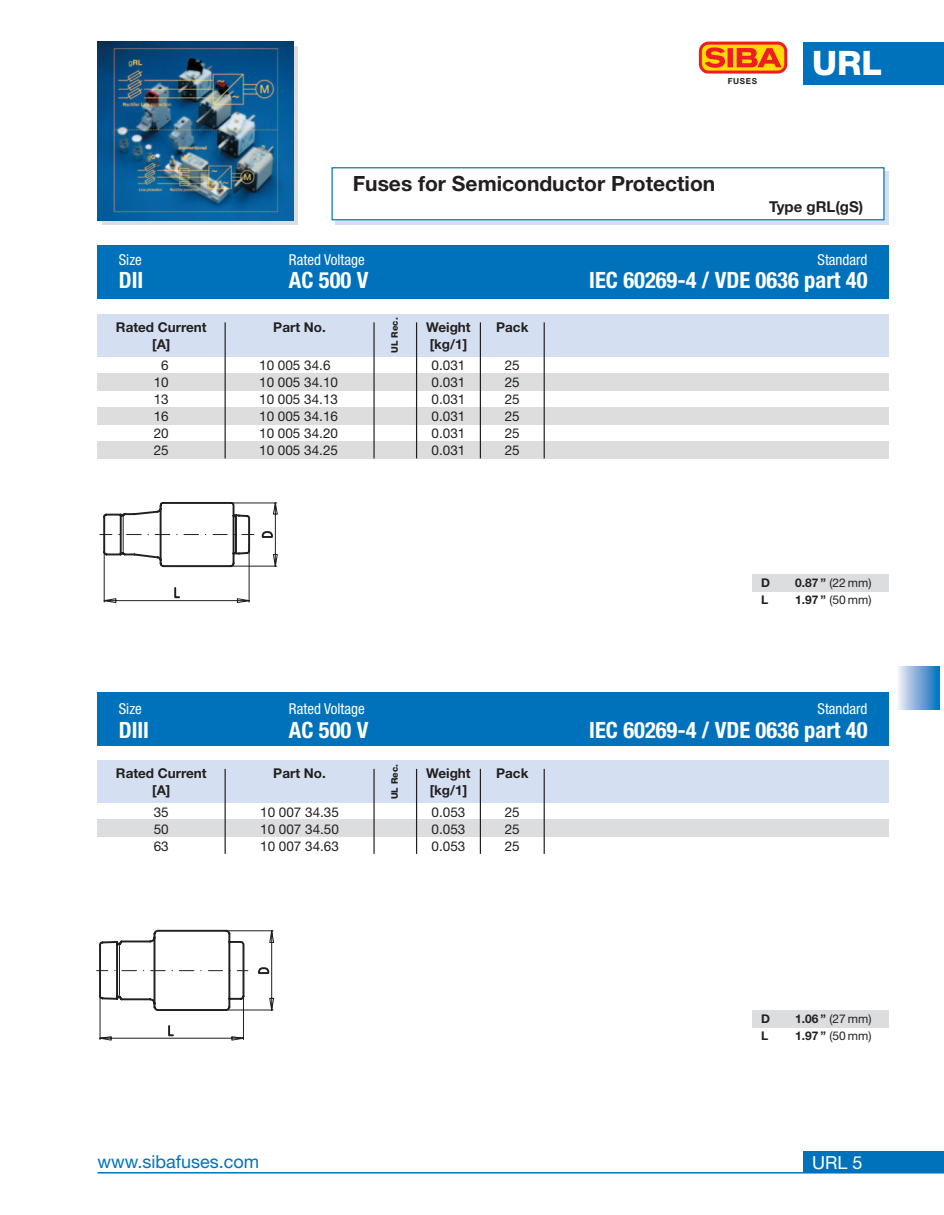
<style>
.page{position:relative;width:944px;height:1215px;background:#fff}
.page>*{position:absolute;margin:0;border:0;box-sizing:border-box;transform-origin:0 0}
.t1{font:800 33.75px "Helvetica Neue";color:#fff}
.t2{font:700 condensed 22.5px "Helvetica Neue";color:#fff}
.t3{font:700 21px "Helvetica Neue";color:#231f20}
.t4{font:18px "Helvetica Neue";color:#0072bc}
.t5{font:18px "Helvetica Neue";color:#fff}
.t6{font:condensed 15px "Helvetica Neue";color:#fff}
.t7{font:700 15px "Helvetica Neue";color:#231f20}
.t8{font:13.5px "Helvetica Neue";color:#231f20}
.t9{font:700 13.5px "Helvetica Neue";color:#231f20}
.t10{font:12px "Helvetica Neue";color:#231f20}
.t11{font:700 12px "Helvetica Neue";color:#231f20}
.t12{font:800 9px "Helvetica Neue";color:#231f20}
.t13{font:700 8.25px "Helvetica Neue";letter-spacing:.085em;color:#231f20}
.s1{font-weight:700}
</style>
<div class="page">
<div style="left:97px;top:407px;width:791px;height:17px;background:#dcdddf"></div>
<div style="left:97px;top:441px;width:791px;height:17px;background:#dcdddf"></div>
<div style="left:803px;top:42px;width:141px;height:42px;background:#0072bc"></div>
<div style="left:803px;top:1152px;width:141px;height:21px;background:#0072bc"></div>
<hr style="left:97px;top:1172px;width:847px;height:2px;background:#0072bc">
<img style="left:698px;top:41px;width:90px;height:33px">
<div style="left:897px;top:667px;width:42px;height:42px;background:linear-gradient(to right,#f9eef8,#0d73be)"></div>
<svg style="left:102px;top:46px;width:195px;height:179px;background:#adc1d1"></svg>
<img style="left:97px;top:42px;width:196px;height:178px">
<div style="left:97px;top:314px;width:791px;height:42px;background:#d4e0f1"></div>
<div style="left:97px;top:373px;width:791px;height:17px;background:#dcdddf"></div>
<div style="left:97px;top:246px;width:791px;height:53px;background:#0072bc"></div>
<hr style="left:224px;top:322px;width:2px;height:136px;background:#231f20">
<hr style="left:373px;top:322px;width:1px;height:136px;background:#231f20">
<hr style="left:480px;top:322px;width:1px;height:136px;background:#231f20">
<hr style="left:543px;top:322px;width:2px;height:136px;background:#231f20">
<hr style="left:416px;top:322px;width:1px;height:136px;background:#231f20">
<svg style="left:336px;top:171px;width:552px;height:54px;background:#c4d7ec"></svg>
<div style="left:332px;top:168px;width:551px;height:52px;background:#fff"></div>
<div style="left:331px;top:167px;width:553px;height:53px;border:1px solid #0072bc"></div>
<svg style="left:99px;top:502px;width:179px;height:101px"></svg>
<div style="left:752px;top:574px;width:136px;height:17px;background:#dcdddf"></div>
<svg style="left:96px;top:929px;width:179px;height:112px"></svg>
<div style="left:752px;top:1010px;width:136px;height:17px;background:#dcdddf"></div>
<div style="left:97px;top:760px;width:791px;height:43px;background:#d4e0f1"></div>
<div style="left:97px;top:820px;width:791px;height:17px;background:#dcdddf"></div>
<div style="left:97px;top:692px;width:791px;height:53px;background:#0072bc"></div>
<hr style="left:224px;top:769px;width:2px;height:85px;background:#231f20">
<hr style="left:373px;top:769px;width:1px;height:85px;background:#231f20">
<hr style="left:480px;top:769px;width:1px;height:85px;background:#231f20">
<hr style="left:543px;top:769px;width:2px;height:85px;background:#231f20">
<hr style="left:416px;top:769px;width:1px;height:85px;background:#231f20">
<p class="t13" style="left:727px;top:78px;width:31px">FUSES</p>
<h1 class="t1" style="left:812px;top:51px;width:71px">URL</h1>
<h3 class="t3" style="left:353px;top:176px;width:364px">Fuses for Semiconductor Protection</h3>
<p class="t7" style="left:769px;top:201px;width:96px">Type gRL(gS)</p>
<p class="t6" style="left:119px;top:254px;width:25px">Size</p>
<p class="t6" style="left:289px;top:254px;width:77px">Rated Voltage</p>
<p class="t6" style="left:817px;top:254px;width:51px">Standard</p>
<h2 class="t2" style="left:119px;top:272px;width:26px">DII</h2>
<h2 class="t2" style="left:289px;top:272px;width:81px">AC 500 V</h2>
<h2 class="t2" style="left:589px;top:272px;width:280px">IEC 60269-4 / VDE 0636 part 40</h2>
<p class="t12" style="left:391px;top:353px;width:37px;rotate:-90deg">UL Rec.</p>
<p class="t9" style="left:116px;top:322px;width:92px">Rated Current</p>
<p class="t9" style="left:273px;top:322px;width:54px">Part No.</p>
<p class="t9" style="left:426px;top:322px;width:46px">Weight</p>
<p class="t9" style="left:496px;top:322px;width:34px">Pack</p>
<p class="t9" style="left:152px;top:339px;width:20px">[A]</p>
<p class="t9" style="left:430px;top:339px;width:39px">[kg/1]</p>
<p class="t8" style="left:161px;top:361px;width:9px">6</p>
<p class="t8" style="left:259px;top:361px;width:73px">10 005 34.6</p>
<p class="t8" style="left:431px;top:361px;width:35px">0.031</p>
<p class="t8" style="left:505px;top:361px;width:17px">25</p>
<p class="t8" style="left:154px;top:378px;width:17px">10</p>
<p class="t8" style="left:259px;top:378px;width:80px">10 005 34.10</p>
<p class="t8" style="left:431px;top:378px;width:35px">0.031</p>
<p class="t8" style="left:505px;top:378px;width:17px">25</p>
<p class="t8" style="left:154px;top:395px;width:17px">13</p>
<p class="t8" style="left:259px;top:395px;width:80px">10 005 34.13</p>
<p class="t8" style="left:431px;top:395px;width:35px">0.031</p>
<p class="t8" style="left:505px;top:395px;width:17px">25</p>
<p class="t8" style="left:154px;top:412px;width:17px">16</p>
<p class="t8" style="left:259px;top:412px;width:80px">10 005 34.16</p>
<p class="t8" style="left:431px;top:412px;width:35px">0.031</p>
<p class="t8" style="left:505px;top:412px;width:17px">25</p>
<p class="t8" style="left:154px;top:429px;width:17px">20</p>
<p class="t8" style="left:259px;top:429px;width:80px">10 005 34.20</p>
<p class="t8" style="left:431px;top:429px;width:35px">0.031</p>
<p class="t8" style="left:505px;top:429px;width:17px">25</p>
<p class="t8" style="left:154px;top:446px;width:17px">25</p>
<p class="t8" style="left:259px;top:446px;width:80px">10 005 34.25</p>
<p class="t8" style="left:431px;top:446px;width:35px">0.031</p>
<p class="t8" style="left:505px;top:446px;width:17px">25</p>
<p class="t11" style="left:761px;top:579px;width:10px">D</p>
<p class="t10" style="left:795px;top:579px;width:78px"><span class="s1">0.87 ”</span> (22 mm)</p>
<p class="t11" style="left:761px;top:596px;width:9px">L</p>
<p class="t10" style="left:795px;top:596px;width:78px"><span class="s1">1.97 ”</span> (50 mm)</p>
<p class="t6" style="left:119px;top:703px;width:25px">Size</p>
<p class="t6" style="left:289px;top:703px;width:77px">Rated Voltage</p>
<p class="t6" style="left:817px;top:703px;width:51px">Standard</p>
<h2 class="t2" style="left:119px;top:722px;width:32px">DIII</h2>
<h2 class="t2" style="left:289px;top:722px;width:81px">AC 500 V</h2>
<h2 class="t2" style="left:589px;top:722px;width:280px">IEC 60269-4 / VDE 0636 part 40</h2>
<p class="t12" style="left:391px;top:799px;width:37px;rotate:-90deg">UL Rec.</p>
<p class="t9" style="left:116px;top:769px;width:92px">Rated Current</p>
<p class="t9" style="left:273px;top:769px;width:54px">Part No.</p>
<p class="t9" style="left:426px;top:769px;width:46px">Weight</p>
<p class="t9" style="left:496px;top:769px;width:34px">Pack</p>
<p class="t9" style="left:152px;top:786px;width:20px">[A]</p>
<p class="t9" style="left:430px;top:786px;width:39px">[kg/1]</p>
<p class="t8" style="left:154px;top:807px;width:17px">35</p>
<p class="t8" style="left:260px;top:807px;width:80px">10 007 34.35</p>
<p class="t8" style="left:431px;top:807px;width:35px">0.053</p>
<p class="t8" style="left:505px;top:807px;width:17px">25</p>
<p class="t8" style="left:154px;top:824px;width:17px">50</p>
<p class="t8" style="left:260px;top:824px;width:80px">10 007 34.50</p>
<p class="t8" style="left:431px;top:824px;width:35px">0.053</p>
<p class="t8" style="left:505px;top:824px;width:17px">25</p>
<p class="t8" style="left:154px;top:841px;width:17px">63</p>
<p class="t8" style="left:260px;top:841px;width:80px">10 007 34.63</p>
<p class="t8" style="left:431px;top:841px;width:35px">0.053</p>
<p class="t8" style="left:505px;top:841px;width:17px">25</p>
<h3 class="t4" style="left:97px;top:1155px;width:163px">www.sibafuses.com</h3>
<p class="t11" style="left:761px;top:1014px;width:10px">D</p>
<p class="t10" style="left:795px;top:1014px;width:78px"><span class="s1">1.06 ”</span> (27 mm)</p>
<p class="t11" style="left:761px;top:1031px;width:9px">L</p>
<p class="t10" style="left:795px;top:1031px;width:78px"><span class="s1">1.97 ”</span> (50 mm)</p>
<h3 class="t5" style="left:812px;top:1156px;width:52px">URL 5</h3>
</div>
